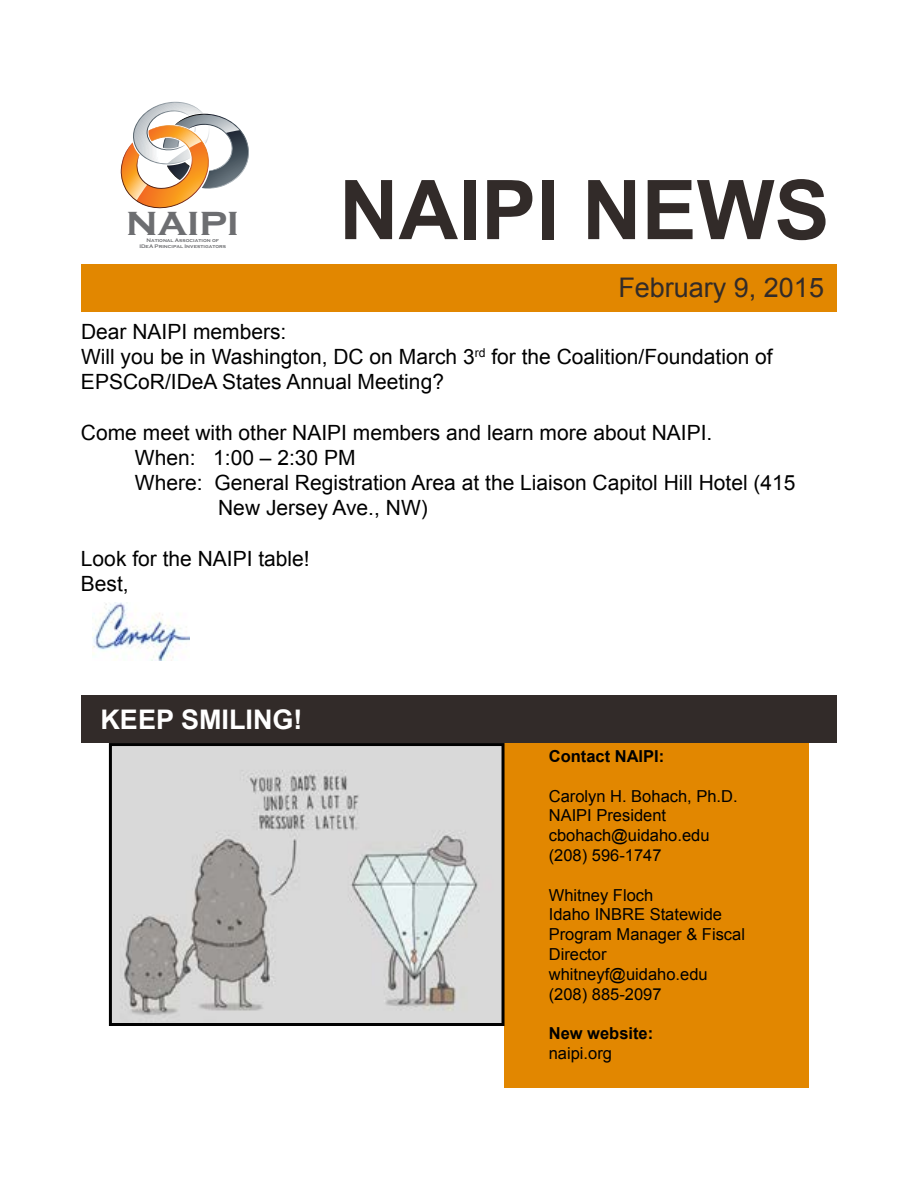
<style>
.page{position:relative;width:918px;height:1188px;background:#fff}
.page>*{position:absolute;margin:0;border:0;box-sizing:border-box;transform-origin:0 0}
.t1{font:700 82.5px "Arial";color:#322b29}
.t2{font:700 42.3px "Copperplate Gothic";color:#6d6e71}
.t3{font:27px "Arial";color:#322b29}
.t4{font:700 27px "Arial";color:#fff}
.t5{font:21px/25.2px "Arial";color:#000}
.t6{font:16.5px/19.8px "Arial";color:#000}
.t7{font:700 16.5px "Arial";color:#000}
.t8{font:700 5.25px/6.3px "Copperplate Gothic";color:#6d6e71;text-align:center}
</style>
<div class="page">
<div style="left:81px;top:264px;width:756px;height:48px;background:#e28700"></div>
<svg style="left:120px;top:101px;width:129px;height:108px"></svg>
<div style="left:505px;top:743px;width:304px;height:345px;background:#e28700"></div>
<img style="left:113px;top:747px;width:388px;height:275px">
<div style="left:109px;top:743px;width:396px;height:283px;border:3px solid #000"></div>
<div style="left:81px;top:696px;width:756px;height:47px;background:#322b29"></div>
<img style="left:92px;top:603px;width:98px;height:58px">
<h2 class="t2" style="left:126px;top:198px;width:115px">naipi</h2>
<p class="t8" style="left:139px;top:237px;width:88px">National Association of<br>IDeA Principal Investigators</p>
<h1 class="t1" style="left:339px;top:155px;width:492px">NAIPI NEWS</h1>
<p class="t3" style="left:618px;top:270px;width:207px">February 9, 2015</p>
<p class="t5" style="left:81px;top:319px;width:693px">Dear NAIPI members:<br>Will you be in Washington, DC on March 3<sup>rd</sup> for the Coalition/Foundation of<br>EPSCoR/IDeA States Annual Meeting?</p>
<p class="t5" style="left:81px;top:420px;width:633px">Come meet with other NAIPI members and learn more about NAIPI.</p>
<p class="t5" style="left:135px;top:445px;width:222px">When: 1:00 – 2:30 PM</p>
<p class="t5" style="left:135px;top:470px;width:662px">Where: General Registration Area at the Liaison Capitol Hill Hotel (415</p>
<p class="t5" style="left:218px;top:496px;width:211px">New Jersey Ave., NW)</p>
<p class="t5" style="left:81px;top:546px;width:230px">Look for the NAIPI table!<br>Best,</p>
<p class="t4" style="left:100px;top:702px;width:204px">KEEP SMILING!</p>
<p class="t7" style="left:549px;top:745px;width:117px">Contact NAIPI:</p>
<p class="t6" style="left:549px;top:786px;width:190px">Carolyn H. Bohach, Ph.D.<br>NAIPI President cbohach@uidaho.edu (208) 596-1747</p>
<p class="t6" style="left:549px;top:885px;width:198px">Whitney Floch<br>Idaho INBRE Statewide<br>Program Manager &amp; Fiscal<br>Director whitneyf@uidaho.edu (208) 885-2097</p>
<p class="t7" style="left:549px;top:1022px;width:106px">New website:</p>
<p class="t6" style="left:549px;top:1044px;width:65px">naipi.org</p>
</div>
